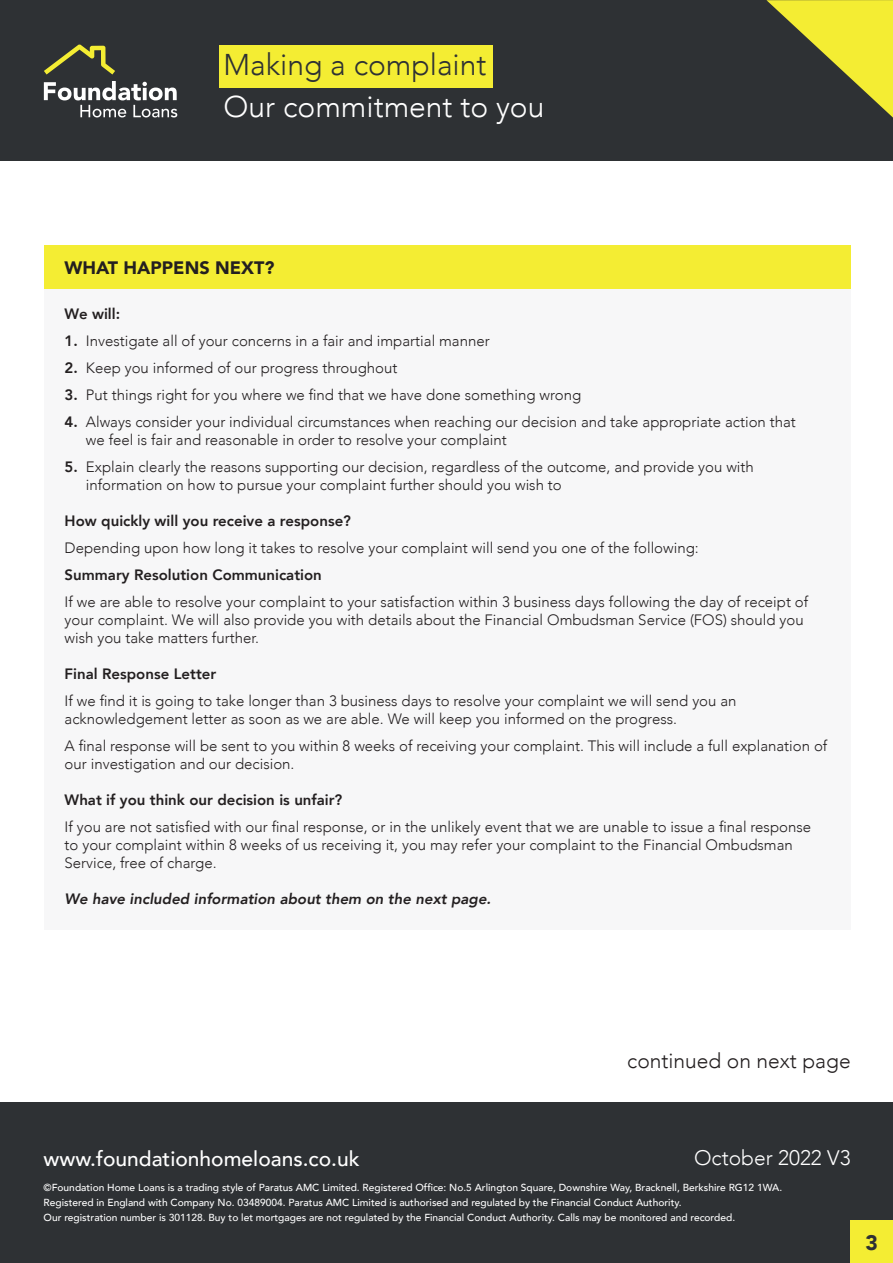
<style>
.page{position:relative;width:893px;height:1263px;background:#fff}
.page>*{position:absolute;margin:0;border:0;box-sizing:border-box;transform-origin:0 0}
.t1{font:300 30px "Avenir";color:#fff}
.t2{font:300 30px "Avenir";color:#2e3134}
.t3{font:500 21px "Avenir";color:#fff}
.t4{font:300 21px "Avenir";color:#231f20}
.t5{font:300 21px "Avenir";color:#fff}
.t6{font:900 21px "Avenir";color:#2e3134}
.t7{font:900 18px "Avenir";color:#231f20}
.t8{font:300 15px/18px "Avenir";color:#231f20}
.t9{font:800 15px "Avenir";color:#231f20}
.t10{font:italic 800 15px "Avenir";color:#231f20}
.t11{font:500 10.2px/15px "Avenir";color:#fff}
.s1{font-weight:800}
</style>
<div class="page">
<div style="left:0;top:0;width:893px;height:160px;background:#2e3134"></div>
<svg style="left:44px;top:81px;width:133px;height:36px"></svg>
<svg style="left:44px;top:44px;width:71px;height:31px"></svg>
<svg style="left:766px;top:0;width:127px;height:118px"></svg>
<div style="left:0;top:1102px;width:893px;height:161px;background:#2e3134"></div>
<div style="left:850px;top:1220px;width:43px;height:43px;background:#f4ed33"></div>
<div style="left:44px;top:287px;width:807px;height:643px;background:#f7f7f8"></div>
<div style="left:44px;top:245px;width:807px;height:44px;background:#f4ed33"></div>
<div style="left:219px;top:45px;width:274px;height:43px;background:#f4ed33"></div>
<h1 class="t2" style="left:224px;top:47px;width:264px">Making a complaint</h1>
<h1 class="t1" style="left:224px;top:89px;width:322px">Our commitment to you</h1>
<p class="t7" style="left:65px;top:252px;width:211px">WHAT HAPPENS NEXT?</p>
<p class="t9" style="left:65px;top:302px;width:57px">We will:</p>
<p class="t8" style="left:65px;top:332px;width:427px"><span class="s1">1.</span> Investigate all of your concerns in a fair and impartial manner</p>
<p class="t8" style="left:65px;top:359px;width:334px"><span class="s1">2.</span> Keep you informed of our progress throughout</p>
<p class="t8" style="left:65px;top:386px;width:518px"><span class="s1">3.</span> Put things right for you where we find that we have done something wrong</p>
<p class="t8" style="left:86px;top:413px;width:712px;text-indent:-21px"><span class="s1">4.</span> Always consider your individual circumstances when reaching our decision and take appropriate action that we feel is fair and reasonable in order to resolve your complaint</p>
<p class="t8" style="left:86px;top:458px;width:669px;text-indent:-21px"><span class="s1">5.</span> Explain clearly the reasons supporting our decision, regardless of the outcome, and provide you with information on how to pursue your complaint further should you wish to</p>
<p class="t9" style="left:65px;top:509px;width:288px">How quickly will you receive a response?</p>
<p class="t8" style="left:65px;top:539px;width:636px">Depending upon how long it takes to resolve your complaint will send you one of the following:</p>
<p class="t9" style="left:65px;top:563px;width:259px">Summary Resolution Communication</p>
<p class="t8" style="left:65px;top:593px;width:745px">If we are able to resolve your complaint to your satisfaction within 3 business days following the day of receipt of your complaint. We will also provide you with details about the Financial Ombudsman Service (FOS) should you wish you take matters further.</p>
<p class="t9" style="left:65px;top:662px;width:153px">Final Response Letter</p>
<p class="t8" style="left:65px;top:692px;width:673px">If we find it is going to take longer than 3 business days to resolve your complaint we will send you an acknowledgement letter as soon as we are able. We will keep you informed on the progress.</p>
<p class="t8" style="left:65px;top:737px;width:764px">A final response will be sent to you within 8 weeks of receiving your complaint. This will include a full explanation of our investigation and our decision.</p>
<p class="t9" style="left:65px;top:788px;width:279px">What if you think our decision is unfair?</p>
<p class="t8" style="left:65px;top:818px;width:748px">If you are not satisfied with our final response, or in the unlikely event that we are unable to issue a final response to your complaint within 8 weeks of us receiving it, you may refer your complaint to the Financial Ombudsman<br>Service, free of charge.</p>
<p class="t10" style="left:65px;top:890px;width:428px">We have included information about them on the next page.</p>
<h2 class="t4" style="left:627px;top:1048px;width:225px">continued on next page</h2>
<h2 class="t5" style="left:694px;top:1145px;width:158px">October 2022 V3</h2>
<h2 class="t3" style="left:44px;top:1140px;width:317px">www.foundationhomeloans.co.uk</h2>
<p class="t11" style="left:44px;top:1179px;width:740px">©Foundation Home Loans is a trading style of Paratus AMC Limited. Registered Office: No.5 Arlington Square, Downshire Way, Bracknell, Berkshire RG12 1WA.<br>Registered in England with Company No. 03489004. Paratus AMC Limited is authorised and regulated by the Financial Conduct Authority.<br>Our registration number is 301128. Buy to let mortgages are not regulated by the Financial Conduct Authority. Calls may be monitored and recorded.</p>
<h2 class="t6" style="left:865px;top:1224px;width:14px">3</h2>
</div>
